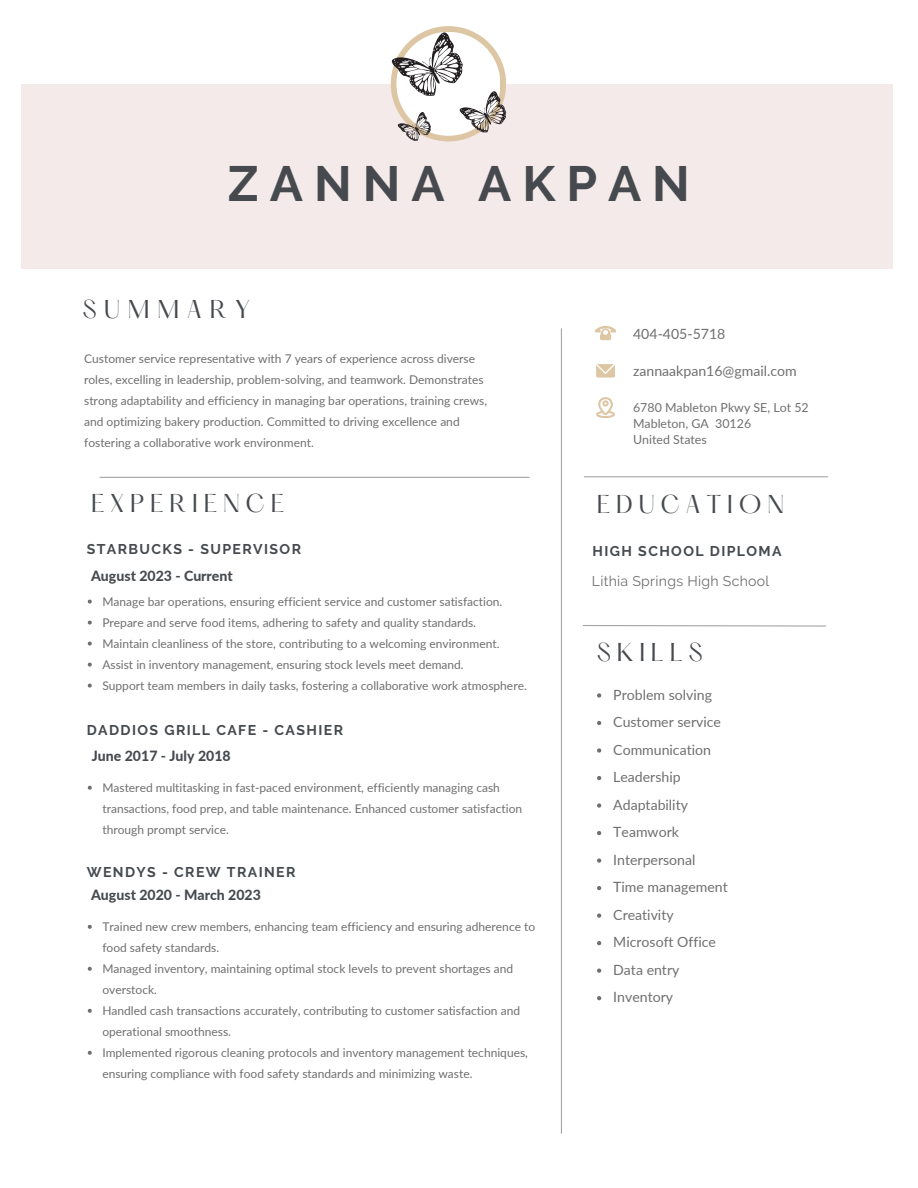
<style>
.page{position:relative;width:918px;height:1188px;background:#fff}
.page>*{position:absolute;margin:0;border:0;box-sizing:border-box;transform-origin:0 0}
.t1{font:700 49.35px "Raleway";letter-spacing:.22em;color:#464a4e}
.t2{font:22.5px "Hatton";letter-spacing:.255em;color:#464a4e}
.t3{font:22.5px "Hatton";letter-spacing:.345em;color:#464a4e}
.t4{font:14.1px "Lato";color:#706f6f}
.t5{font:700 14.1px "Raleway";letter-spacing:.1em;color:#464a4e}
.t6{font:800 14.1px "Lato";color:#464a4e}
.t7{font:14.1px "Raleway";letter-spacing:.02em;color:#706f6f}
.t8{font:12.45px "Lato";color:#706f6f}
.t9{font:12px/21px "Lato";color:#706f6f}
</style>
<div class="page">
<div style="left:21px;top:84px;width:872px;height:184px;background:#f4eae9"></div>
<svg style="left:582px;top:625px;width:244px;height:2px"></svg>
<hr style="left:584px;top:476px;width:244px;height:1px;background:#a6a6a6">
<svg style="left:596px;top:364px;width:19px;height:14px"></svg>
<hr style="left:100px;top:477px;width:429px;height:1px;background:#a6a6a6">
<hr style="left:561px;top:329px;width:1px;height:804px;background:#a6a6a6">
<svg style="left:595px;top:326px;width:21px;height:14px"></svg>
<svg style="left:596px;top:397px;width:19px;height:21px"></svg>
<svg style="left:391px;top:32px;width:115px;height:109px"></svg>
<svg style="left:597px;top:693px;width:4px;height:5px"></svg>
<svg style="left:597px;top:721px;width:4px;height:4px"></svg>
<svg style="left:597px;top:748px;width:4px;height:5px"></svg>
<svg style="left:597px;top:776px;width:4px;height:4px"></svg>
<svg style="left:597px;top:803px;width:4px;height:5px"></svg>
<svg style="left:597px;top:831px;width:4px;height:4px"></svg>
<svg style="left:597px;top:858px;width:4px;height:5px"></svg>
<svg style="left:597px;top:886px;width:4px;height:4px"></svg>
<svg style="left:597px;top:914px;width:4px;height:4px"></svg>
<svg style="left:597px;top:941px;width:4px;height:4px"></svg>
<svg style="left:597px;top:969px;width:4px;height:4px"></svg>
<svg style="left:597px;top:996px;width:4px;height:4px"></svg>
<svg style="left:88px;top:786px;width:4px;height:4px"></svg>
<svg style="left:88px;top:925px;width:4px;height:4px"></svg>
<svg style="left:88px;top:967px;width:4px;height:4px"></svg>
<svg style="left:88px;top:1009px;width:4px;height:4px"></svg>
<svg style="left:88px;top:1051px;width:4px;height:4px"></svg>
<svg style="left:88px;top:600px;width:4px;height:4px"></svg>
<svg style="left:88px;top:621px;width:4px;height:4px"></svg>
<svg style="left:88px;top:642px;width:4px;height:4px"></svg>
<svg style="left:88px;top:663px;width:4px;height:4px"></svg>
<svg style="left:88px;top:684px;width:4px;height:4px"></svg>
<p class="t1" style="left:228px;top:154px;width:464px">ZANNA AKPAN</p>
<p class="t3" style="left:82px;top:298px;width:170px">SUMMARY</p>
<h3 class="t9" style="left:84px;top:348px;width:405px">Customer service representative with 7 years of experience across diverse roles, excelling in leadership, problem-solving, and teamwork. Demonstrates strong adaptability and efficiency in managing bar operations, training crews, and optimizing bakery production. Committed to driving excellence and fostering a collaborative work environment.</h3>
<p class="t2" style="left:91px;top:492px;width:195px">EXPERIENCE</p>
<h2 class="t5" style="left:87px;top:541px;width:216px">STARBUCKS - SUPERVISOR</h2>
<p class="t6" style="left:91px;top:568px;width:143px">August 2023 - Current</p>
<p class="t9" style="left:102px;top:590px;width:402px">Manage bar operations, ensuring efficient service and customer satisfaction.</p>
<p class="t9" style="left:102px;top:611px;width:375px">Prepare and serve food items, adhering to safety and quality standards.</p>
<p class="t9" style="left:102px;top:632px;width:399px">Maintain cleanliness of the store, contributing to a welcoming environment.</p>
<p class="t9" style="left:102px;top:653px;width:363px">Assist in inventory management, ensuring stock levels meet demand.</p>
<p class="t9" style="left:102px;top:674px;width:426px">Support team members in daily tasks, fostering a collaborative work atmosphere.</p>
<p class="t5" style="left:87px;top:722px;width:258px">DADDIOS GRILL CAFE - CASHIER</p>
<p class="t6" style="left:92px;top:747px;width:140px">June 2017 - July 2018</p>
<p class="t9" style="left:102px;top:777px;width:421px">Mastered multitasking in fast-paced environment, efficiently managing cash transactions, food prep, and table maintenance. Enhanced customer satisfaction through prompt service.</p>
<h5 class="t5" style="left:87px;top:863px;width:210px">WENDYS - CREW TRAINER</h5>
<p class="t6" style="left:91px;top:886px;width:171px">August 2020 - March 2023</p>
<p class="t9" style="left:102px;top:916px;width:434px">Trained new crew members, enhancing team efficiency and ensuring adherence to food safety standards.</p>
<h5 class="t9" style="left:102px;top:958px;width:412px">Managed inventory, maintaining optimal stock levels to prevent shortages and overstock.</h5>
<p class="t9" style="left:102px;top:1000px;width:419px">Handled cash transactions accurately, contributing to customer satisfaction and operational smoothness.</p>
<p class="t9" style="left:102px;top:1042px;width:427px">Implemented rigorous cleaning protocols and inventory management techniques, ensuring compliance with food safety standards and minimizing waste.</p>
<p class="t4" style="left:633px;top:325px;width:94px">404-405-5718</p>
<h5 class="t4" style="left:633px;top:362px;width:165px">zannaakpan16@gmail.com</h5>
<p class="t8" style="left:633px;top:400px;width:177px">6780 Mableton Pkwy SE, Lot 52</p>
<h2 class="t8" style="left:633px;top:415px;width:120px">Mableton, GA 30126</h2>
<h3 class="t8" style="left:633px;top:431px;width:75px">United States</h3>
<p class="t2" style="left:597px;top:494px;width:189px">EDUCATION</p>
<h4 class="t5" style="left:593px;top:543px;width:191px">HIGH SCHOOL DIPLOMA</h4>
<h3 class="t7" style="left:592px;top:573px;width:179px">Lithia Springs High School</h3>
<h4 class="t2" style="left:597px;top:642px;width:107px">SKILLS</h4>
<p class="t4" style="left:613px;top:686px;width:100px">Problem solving</p>
<h1 class="t4" style="left:613px;top:713px;width:109px">Customer service</h1>
<h2 class="t4" style="left:613px;top:741px;width:99px">Communication</h2>
<p class="t4" style="left:613px;top:768px;width:69px">Leadership</p>
<h2 class="t4" style="left:613px;top:796px;width:76px">Adaptability</h2>
<h3 class="t4" style="left:613px;top:823px;width:67px">Teamwork</h3>
<h4 class="t4" style="left:613px;top:851px;width:84px">Interpersonal</h4>
<p class="t4" style="left:613px;top:878px;width:116px">Time management</p>
<p class="t4" style="left:613px;top:906px;width:62px">Creativity</p>
<p class="t4" style="left:613px;top:933px;width:104px">Microsoft Office</p>
<p class="t4" style="left:613px;top:961px;width:68px">Data entry</p>
<p class="t4" style="left:613px;top:988px;width:61px">Inventory</p>
</div>
